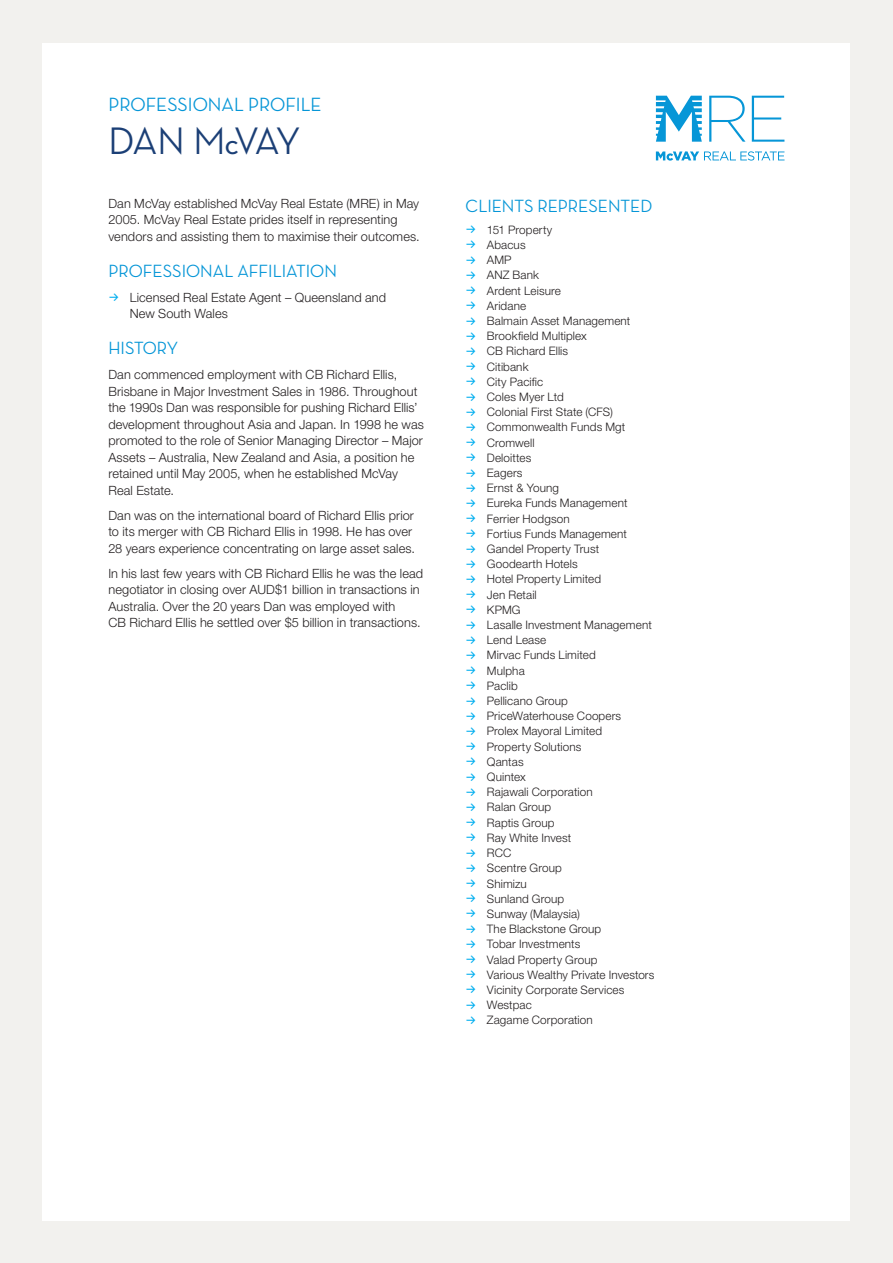
<style>
.page{position:relative;width:893px;height:1263px;background:#f2f1ee}
.page>*{position:absolute;margin:0;border:0;box-sizing:border-box;transform-origin:0 0}
.t1{font:500 39px "Neutra Disp";letter-spacing:-.075em;color:#1b3f76}
.t2{font:500 19.5px "Neutra Disp";color:#0696d7}
.t3{font:500 18px "Neutra Disp";color:#0696d7}
.t4{font:300 12.75px/16.5px "Helvetica Neue";letter-spacing:.005em;color:#231f20}
.t5{font:300 11.7px/15.1px "Helvetica Neue";letter-spacing:.01em;color:#231f20}
</style>
<div class="page">
<div style="left:43px;top:43px;width:807px;height:1177px;background:#fff"></div>
<svg style="left:656px;top:96px;width:128px;height:65px"></svg>
<h2 class="t2" style="left:108px;top:94px;width:215px">PROFESSIONAL PROFILE</h2>
<h1 class="t1" style="left:108px;top:119px;width:193px">DAN McVAY</h1>
<p class="t4" style="left:108px;top:195px;width:313px">Dan McVay established McVay Real Estate (MRE) in May<br>2005. McVay Real Estate prides itself in representing vendors and assisting them to maximise their outcomes.</p>
<h3 class="t3" style="left:108px;top:261px;width:230px">PROFESSIONAL AFFILIATION</h3>
<p class="t4" style="left:130px;top:289px;width:258px">Licensed Real Estate Agent – Queensland and<br>New South Wales</p>
<h3 class="t3" style="left:108px;top:338px;width:71px">HISTORY</h3>
<p class="t4" style="left:108px;top:366px;width:317px">Dan commenced employment with CB Richard Ellis, Brisbane in Major Investment Sales in 1986. Throughout the 1990s Dan was responsible for pushing Richard Ellis’ development throughout Asia and Japan. In 1998 he was promoted to the role of Senior Managing Director – Major Assets – Australia, New Zealand and Asia, a position he retained until May 2005, when he established McVay Real Estate.</p>
<p class="t4" style="left:108px;top:506px;width:308px">Dan was on the international board of Richard Ellis prior to its merger with CB Richard Ellis in 1998. He has over<br>28 years experience concentrating on large asset sales.</p>
<p class="t4" style="left:108px;top:564px;width:316px">In his last few years with CB Richard Ellis he was the lead negotiator in closing over AUD$1 billion in transactions in Australia. Over the 20 years Dan was employed with<br>CB Richard Ellis he settled over $5 billion in transactions.</p>
<h3 class="t3" style="left:466px;top:196px;width:188px">CLIENTS REPRESENTED</h3>
<p class="t5" style="left:487px;top:222px;width:169px">151 Property<br>Abacus<br>AMP<br>ANZ Bank<br>Ardent Leisure<br>Aridane<br>Balmain Asset Management<br>Brookfield Multiplex<br>CB Richard Ellis<br>Citibank<br>City Pacific<br>Coles Myer Ltd<br>Colonial First State (CFS)<br>Commonwealth Funds Mgt<br>Cromwell<br>Deloittes<br>Eagers<br>Ernst &amp; Young<br>Eureka Funds Management<br>Ferrier Hodgson<br>Fortius Funds Management<br>Gandel Property Trust<br>Goodearth Hotels<br>Hotel Property Limited<br>Jen Retail<br>KPMG<br>Lasalle Investment Management<br>Lend Lease<br>Mirvac Funds Limited<br>Mulpha<br>Paclib<br>Pellicano Group<br>PriceWaterhouse Coopers<br>Prolex Mayoral Limited<br>Property Solutions<br>Qantas<br>Quintex<br>Rajawali Corporation<br>Ralan Group<br>Raptis Group<br>Ray White Invest<br>RCC<br>Scentre Group<br>Shimizu<br>Sunland Group<br>Sunway (Malaysia)<br>The Blackstone Group<br>Tobar Investments<br>Valad Property Group<br>Various Wealthy Private Investors<br>Vicinity Corporate Services<br>Westpac<br>Zagame Corporation</p>
</div>
